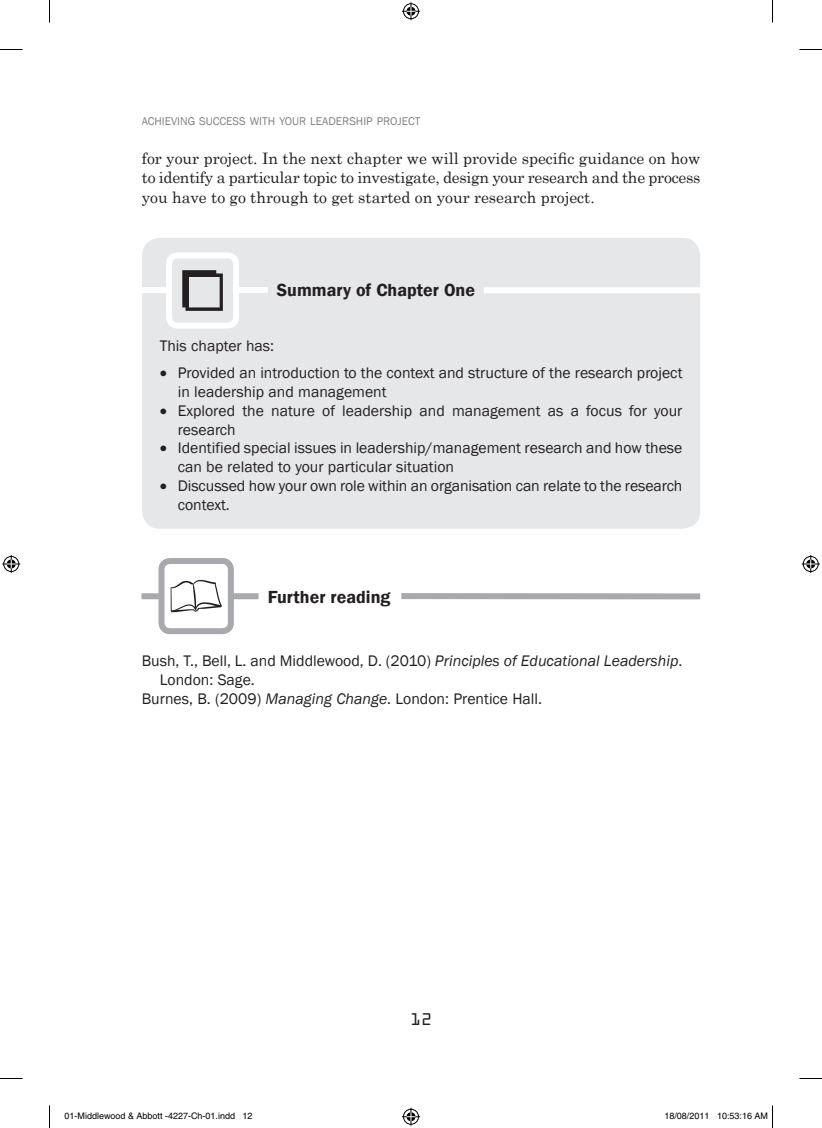
<style>
.page{position:relative;width:822px;height:1128px;background:#fff}
.page>*{position:absolute;margin:0;border:0;box-sizing:border-box;transform-origin:0 0}
.t1{font:600 18px "Franklin Gothic";color:#231f20}
.t2{font:18px "OCRA Extended";color:#231f20}
.t3{font:15.75px/18.8px "Franklin Gothic";color:#231f20}
.t4{font:15.75px/19.5px "Century Schoolbook";color:#231f20;text-align:justify}
.t5{font:11.55px "Franklin Gothic";color:#808285}
.t6{font:9px "Helvetica";color:#000}
.s1{font-style:italic}
</style>
<div class="page">
<div style="left:142px;top:238px;width:558px;height:291px;background:#e6e7e9;border-radius:18px"></div>
<svg style="left:182px;top:270px;width:41px;height:41px"></svg>
<div style="left:166px;top:252px;width:73px;height:77px;border:6px solid #fff;border-radius:9px"></div>
<div style="left:236px;top:287px;width:32px;height:6px;background:#fff"></div>
<div style="left:484px;top:287px;width:216px;height:6px;background:#fff"></div>
<div style="left:142px;top:287px;width:24px;height:6px;background:#fff"></div>
<svg style="left:171px;top:580px;width:51px;height:32px"></svg>
<div style="left:158px;top:558px;width:76px;height:76px;border:6px solid #a8a9ad;border-radius:9px"></div>
<div style="left:141px;top:593px;width:18px;height:6px;background:#a8a9ad"></div>
<div style="left:231px;top:593px;width:27px;height:6px;background:#a8a9ad"></div>
<div style="left:401px;top:593px;width:299px;height:6px;background:#a8a9ad"></div>
<svg style="left:0;top:49px;width:22px;height:1px"></svg>
<svg style="left:799px;top:49px;width:23px;height:1px"></svg>
<svg style="left:0;top:1078px;width:22px;height:1px"></svg>
<svg style="left:799px;top:1078px;width:23px;height:1px"></svg>
<svg style="left:49px;top:0;width:1px;height:22px"></svg>
<svg style="left:49px;top:1105px;width:1px;height:23px"></svg>
<svg style="left:772px;top:0;width:1px;height:22px"></svg>
<svg style="left:402px;top:2px;width:18px;height:18px"></svg>
<svg style="left:402px;top:1108px;width:18px;height:18px"></svg>
<svg style="left:2px;top:555px;width:18px;height:18px"></svg>
<svg style="left:802px;top:555px;width:18px;height:18px"></svg>
<svg style="left:772px;top:1105px;width:1px;height:23px"></svg>
<p class="t5" style="left:142px;top:114px;width:280px">ACHIEVING SUCCESS WITH YOUR LEADERSHIP PROJECT</p>
<p class="t4" style="left:142px;top:147px;width:560px">for your project. In the next chapter we will provide specific guidance on how to identify a particular topic to investigate, design your research and the process you have to go through to get started on your research project.</p>
<p class="t1" style="left:277px;top:279px;width:200px">Summary of Chapter One</p>
<p class="t3" style="left:160px;top:336px;width:116px">This chapter has:</p>
<p class="t3" style="left:178px;top:364px;width:506px;text-indent:-18px">• Provided an introduction to the context and structure of the research project in leadership and management</p>
<p class="t3" style="left:178px;top:402px;width:506px;text-indent:-18px">• Explored the nature of leadership and management as a focus for your research</p>
<p class="t3" style="left:178px;top:439px;width:506px;text-indent:-18px">• Identified special issues in leadership/management research and how these can be related to your particular situation</p>
<p class="t3" style="left:178px;top:477px;width:506px;text-indent:-18px">• Discussed how your own role within an organisation can relate to the research context.</p>
<p class="t1" style="left:268px;top:586px;width:124px">Further reading</p>
<p class="t3" style="left:142px;top:652px;width:542px">Bush, T., Bell, L. and Middlewood, D. (2010) <span class="s1">Principles of Educational Leadership</span>.</p>
<p class="t3" style="left:160px;top:671px;width:97px">London: Sage.</p>
<p class="t3" style="left:142px;top:690px;width:402px">Burnes, B. (2009) <span class="s1">Managing Change</span>. London: Prentice Hall.</p>
<p class="t2" style="left:410px;top:1010px;width:23px">12</p>
<p class="t6" style="left:64px;top:1111px;width:190px">01-Middlewood &amp; Abbott -4227-Ch-01.indd 12</p>
<p class="t6" style="left:664px;top:1111px;width:105px">18/08/2011 10:53:16 AM</p>
</div>
